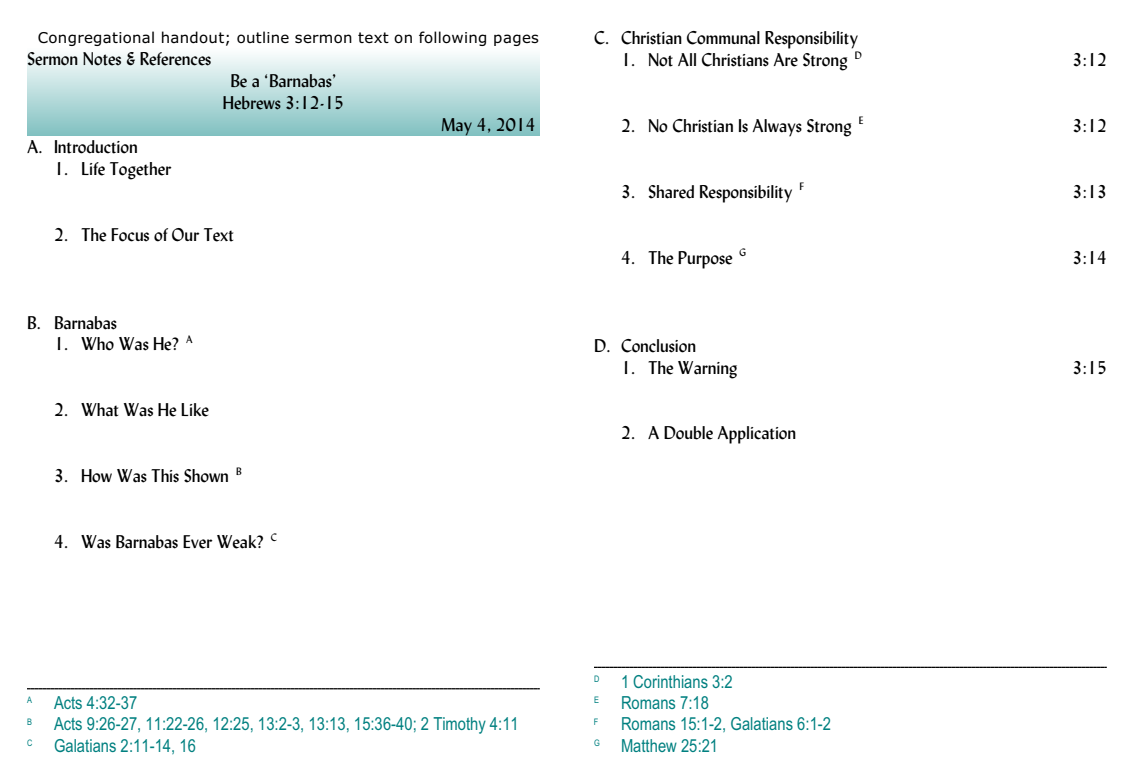
<style>
.page{position:relative;width:1134px;height:783px;background:#fff}
.page>*{position:absolute;margin:0;border:0;box-sizing:border-box;transform-origin:0 0}
.t1{font:18px/21.9px "Lydian";color:#000;text-align:center}
.t2{font:18px "Arial Narrow";color:#008080}
.t3{font:15px "Verdana";letter-spacing:.02em;color:#000}
.t4{font:10.5px "Lydian";color:#000}
.t5{font:9px "Arial Narrow";color:#008080}
</style>
<div class="page">
<svg style="left:27px;top:688px;width:513px;height:1px"></svg>
<svg style="left:594px;top:667px;width:513px;height:1px"></svg>
<p class="t3" style="left:38px;top:31px;width:503px">Congregational handout; outline sermon text on following pages</p>
<p class="t1" style="left:27px;top:50px;width:186px">Sermon Notes &amp; References</p>
<p class="t1" style="left:223px;top:72px;width:123px">Be a ‘Barnabas’<br>Hebrews 3:12-15</p>
<p class="t1" style="left:442px;top:116px;width:96px">May 4, 2014</p>
<p class="t1" style="left:27px;top:138px;width:112px">A. Introduction</p>
<p class="t1" style="left:54px;top:160px;width:118px">1. Life Together</p>
<p class="t1" style="left:54px;top:225px;width:181px">2. The Focus of Our Text</p>
<p class="t1" style="left:27px;top:313px;width:91px">B. Barnabas</p>
<p class="t1" style="left:54px;top:335px;width:140px">1. Who Was He? <sup>A</sup></p>
<p class="t1" style="left:54px;top:401px;width:156px">2. What Was He Like</p>
<p class="t1" style="left:54px;top:467px;width:189px">3. How Was This Shown <sup>B</sup></p>
<p class="t1" style="left:54px;top:533px;width:225px">4. Was Barnabas Ever Weak? <sup>C</sup></p>
<p class="t5" style="left:27px;top:697px;width:6px">A</p>
<p class="t2" style="left:54px;top:696px;width:85px">Acts 4:32-37</p>
<p class="t5" style="left:27px;top:718px;width:6px">B</p>
<p class="t2" style="left:54px;top:717px;width:466px">Acts 9:26-27, 11:22-26, 12:25, 13:2-3, 13:13, 15:36-40; 2 Timothy 4:11</p>
<p class="t5" style="left:27px;top:739px;width:7px">C</p>
<p class="t2" style="left:54px;top:739px;width:143px">Galatians 2:11-14, 16</p>
<p class="t1" style="left:594px;top:29px;width:265px">C. Christian Communal Responsibility</p>
<p class="t1" style="left:621px;top:51px;width:228px">1. Not All Christians Are Strong</p>
<p class="t1" style="left:1073px;top:51px;width:36px">3:12</p>
<p class="t4" style="left:855px;top:51px;width:8px">D</p>
<p class="t4" style="left:859px;top:117px;width:6px">E</p>
<p class="t1" style="left:621px;top:117px;width:232px">2. No Christian Is Always Strong</p>
<p class="t1" style="left:1073px;top:117px;width:36px">3:12</p>
<p class="t4" style="left:799px;top:183px;width:6px">F</p>
<p class="t1" style="left:621px;top:183px;width:173px">3. Shared Responsibility</p>
<p class="t1" style="left:1073px;top:183px;width:36px">3:13</p>
<p class="t4" style="left:740px;top:249px;width:8px">G</p>
<p class="t1" style="left:621px;top:248px;width:113px">4. The Purpose</p>
<p class="t1" style="left:1073px;top:248px;width:36px">3:14</p>
<p class="t1" style="left:594px;top:336px;width:103px">D. Conclusion</p>
<p class="t1" style="left:621px;top:358px;width:118px">1. The Warning</p>
<p class="t1" style="left:1073px;top:358px;width:36px">3:15</p>
<p class="t1" style="left:621px;top:424px;width:177px">2. A Double Application</p>
<p class="t5" style="left:594px;top:675px;width:7px">D</p>
<p class="t2" style="left:621px;top:674px;width:113px">1 Corinthians 3:2</p>
<p class="t5" style="left:594px;top:697px;width:6px">E</p>
<p class="t2" style="left:621px;top:696px;width:90px">Romans 7:18</p>
<p class="t5" style="left:594px;top:718px;width:6px">F</p>
<p class="t2" style="left:621px;top:717px;width:212px">Romans 15:1-2, Galatians 6:1-2</p>
<p class="t5" style="left:594px;top:739px;width:7px">G</p>
<p class="t2" style="left:621px;top:739px;width:99px">Matthew 25:21</p>
</div>
